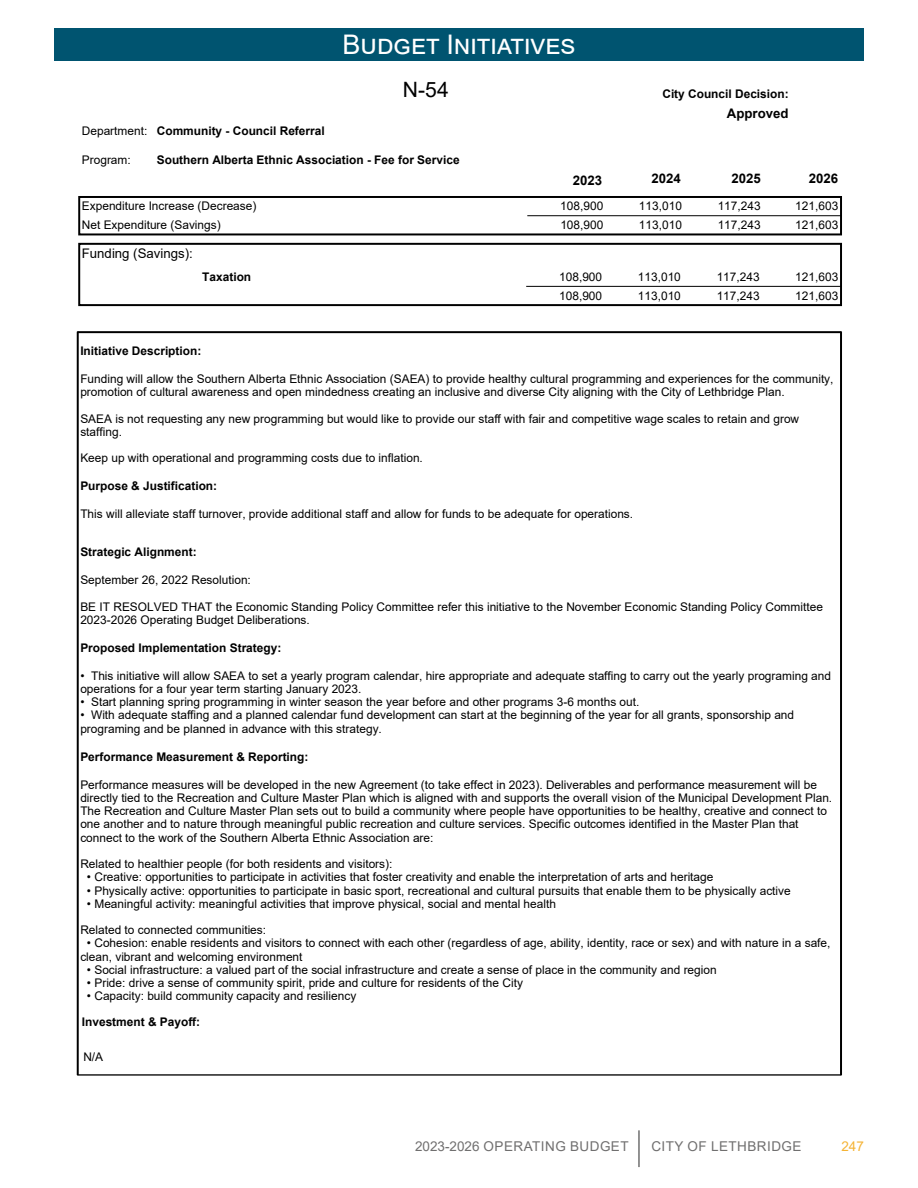
<style>
.page{position:relative;width:918px;height:1188px;background:#fff}
.page>*{position:absolute;margin:0;border:0;box-sizing:border-box;transform-origin:0 0}
.Top_Blue_Heading{font:27px "Arial";color:#fff}
.t1{font:21.15px "Arial";color:#000}
.t2{font:13.5px "Arial";letter-spacing:.035em;color:#706f6f}
.t3{font:13.5px "Arial";color:#f5b335}
.t4{font:700 13.2px "Arial";color:#000}
.t5{font:13.2px "Arial";color:#000}
.t6{font:11.85px/13.2px "Arial";color:#000}
.t7{font:700 11.85px "Arial";color:#000}
.s1{font-style:inherit}
.s2{font-weight:700}
</style>
<div class="page">
<hr style="left:638px;top:1130px;width:2px;height:37px;background:#706f6f">
<div style="left:54px;top:28px;width:810px;height:32px;background:#005470"></div>
<hr style="left:527px;top:215px;width:314px;height:1px;background:#000">
<div style="left:78px;top:196px;width:764px;height:39px;border:2px solid #000"></div>
<hr style="left:77px;top:331px;width:765px;height:2px;background:#000">
<hr style="left:77px;top:332px;width:2px;height:743px;background:#000">
<hr style="left:77px;top:1074px;width:765px;height:2px;background:#000">
<hr style="left:840px;top:332px;width:2px;height:743px;background:#000">
<hr style="left:526px;top:286px;width:315px;height:1px;background:#000">
<div style="left:78px;top:243px;width:764px;height:63px;border:2px solid #000"></div>
<p class="Top_Blue_Heading" style="left:343px;top:26px;width:234px">Budget Initiatives</p>
<p class="t1" style="left:403px;top:75px;width:47px">N-54</p>
<p class="t7" style="left:662px;top:85px;width:128px">City Council Decision:</p>
<p class="t6" style="left:82px;top:125px;width:67px">Department:</p>
<p class="t6" style="left:82px;top:153px;width:50px">Program:</p>
<p class="t7" style="left:157px;top:123px;width:169px">Community - Council Referral</p>
<p class="t7" style="left:157px;top:151px;width:304px">Southern Alberta Ethnic Association - Fee for Service</p>
<p class="t4" style="left:727px;top:104px;width:63px">Approved</p>
<p class="t4" style="left:573px;top:171px;width:31px">2023</p>
<p class="t4" style="left:652px;top:170px;width:31px">2024</p>
<p class="t4" style="left:731px;top:170px;width:31px">2025</p>
<p class="t4" style="left:809px;top:170px;width:31px">2026</p>
<p class="t6" style="left:82px;top:200px;width:176px">Expenditure Increase (Decrease)</p>
<p class="t6" style="left:560px;top:200px;width:45px">108,900</p>
<p class="t6" style="left:639px;top:200px;width:45px">113,010</p>
<p class="t6" style="left:718px;top:200px;width:45px">117,243</p>
<p class="t6" style="left:795px;top:200px;width:45px">121,603</p>
<p class="t6" style="left:82px;top:218px;width:140px">Net Expenditure (Savings)</p>
<p class="t6" style="left:560px;top:218px;width:45px">108,900</p>
<p class="t6" style="left:639px;top:218px;width:45px">113,010</p>
<p class="t6" style="left:718px;top:218px;width:45px">117,243</p>
<p class="t6" style="left:795px;top:218px;width:45px">121,603</p>
<p class="t5" style="left:82px;top:245px;width:112px">Funding (Savings):</p>
<p class="t7" style="left:202px;top:269px;width:50px">Taxation</p>
<p class="t6" style="left:559px;top:270px;width:45px">108,900</p>
<p class="t6" style="left:638px;top:270px;width:45px">113,010</p>
<p class="t6" style="left:717px;top:270px;width:45px">117,243</p>
<p class="t6" style="left:795px;top:270px;width:45px">121,603</p>
<p class="t6" style="left:559px;top:289px;width:45px">108,900</p>
<p class="t6" style="left:638px;top:289px;width:45px">113,010</p>
<p class="t6" style="left:717px;top:289px;width:45px">117,243</p>
<p class="t6" style="left:795px;top:289px;width:45px">121,603</p>
<p class="t7" style="left:80px;top:342px;width:122px">Initiative Description:</p>
<p class="t6" style="left:80px;top:372px;width:755px">Funding will allow the Southern Alberta Ethnic Association (SAEA) to provide healthy cultural programming and experiences for the community, promotion of cultural awareness and open mindedness creating an inclusive and diverse City aligning with the City of Lethbridge Plan.</p>
<p class="t6" style="left:80px;top:412px;width:720px">SAEA is not requesting any new programming but would like to provide our staff with fair and competitive wage scales to retain and grow staffing.</p>
<p class="t6" style="left:80px;top:452px;width:344px">Keep up with operational and programming costs due to inflation.</p>
<p class="t7" style="left:80px;top:478px;width:138px">Purpose &amp; Justification:</p>
<p class="t6" style="left:80px;top:508px;width:554px">This will alleviate staff turnover, provide additional staff and allow for funds to be adequate for operations.</p>
<p class="t7" style="left:80px;top:543px;width:118px">Strategic Alignment:</p>
<p class="t6" style="left:80px;top:573px;width:172px">September 26, 2022 Resolution:</p>
<p class="t6" style="left:80px;top:600px;width:744px">BE IT RESOLVED THAT the Economic Standing Policy Committee refer this initiative to the November Economic Standing Policy Committee<br>2023-2026 Operating Budget Deliberations.</p>
<p class="t7" style="left:80px;top:639px;width:202px">Proposed Implementation Strategy:</p>
<p class="t6" style="left:80px;top:669px;width:752px"><span class="s1">•</span> This initiative will allow SAEA to set a yearly program calendar, hire appropriate and adequate staffing to carry out the yearly programing and operations for a four year term starting January 2023.</p>
<p class="t6" style="left:80px;top:695px;width:561px"><span class="s1">•</span> Start planning spring programming in winter season the year before and other programs 3-6 months out.</p>
<p class="t6" style="left:80px;top:709px;width:715px"><span class="s1">•</span> With adequate staffing and a planned calendar fund development can start at the beginning of the year for all grants, sponsorship and programing and be planned in advance with this strategy.</p>
<p class="t7" style="left:80px;top:748px;width:230px">Performance Measurement &amp; Reporting:</p>
<p class="t6" style="left:80px;top:778px;width:753px">Performance measures will be developed in the new Agreement (to take effect in 2023). Deliverables and performance measurement will be directly tied to the Recreation and Culture Master Plan which is aligned with and supports the overall vision of the Municipal Development Plan.<br>The Recreation and Culture Master Plan sets out to build a community where people have opportunities to be healthy, creative and connect to one another and to nature through meaningful public recreation and culture services. Specific outcomes identified in the Master Plan that connect to the work of the Southern Alberta Ethnic Association are:</p>
<p class="t6" style="left:80px;top:857px;width:314px">Related to healthier people (for both residents and visitors):</p>
<p class="t6" style="left:87px;top:870px;width:628px"><span class="s1">•</span> Creative: opportunities to participate in activities that foster creativity and enable the interpretation of arts and heritage</p>
<p class="t6" style="left:87px;top:884px;width:705px"><span class="s1">•</span> Physically active: opportunities to participate in basic sport, recreational and cultural pursuits that enable them to be physically active</p>
<p class="t6" style="left:87px;top:897px;width:471px"><span class="s1">•</span> Meaningful activity: meaningful activities that improve physical, social and mental health</p>
<p class="t6" style="left:80px;top:923px;width:187px">Related to connected communities:</p>
<p class="t6" style="left:80px;top:937px;width:752px;text-indent:7px"><span class="s1">•</span> Cohesion: enable residents and visitors to connect with each other (regardless of age, ability, identity, race or sex) and with nature in a safe, clean, vibrant and welcoming environment</p>
<p class="t6" style="left:87px;top:963px;width:631px"><span class="s1">•</span> Social infrastructure: a valued part of the social infrastructure and create a sense of place in the community and region</p>
<p class="t6" style="left:87px;top:976px;width:437px"><span class="s1">•</span> Pride: drive a sense of community spirit, pride and culture for residents of the City</p>
<p class="t6" style="left:82px;top:984px;width:276px;line-height:25.2px;text-indent:5px"><span class="s1">•</span> Capacity: build community capacity and resiliency<br><span class="s2">Investment &amp; Payoff:</span></p>
<p class="t6" style="left:83px;top:1050px;width:21px">N/A</p>
<p class="t2" style="left:415px;top:1137px;width:215px">2023-2026 OPERATING BUDGET</p>
<p class="t2" style="left:651px;top:1137px;width:152px">CITY OF LETHBRIDGE</p>
<p class="t3" style="left:841px;top:1137px;width:24px">247</p>
</div>
